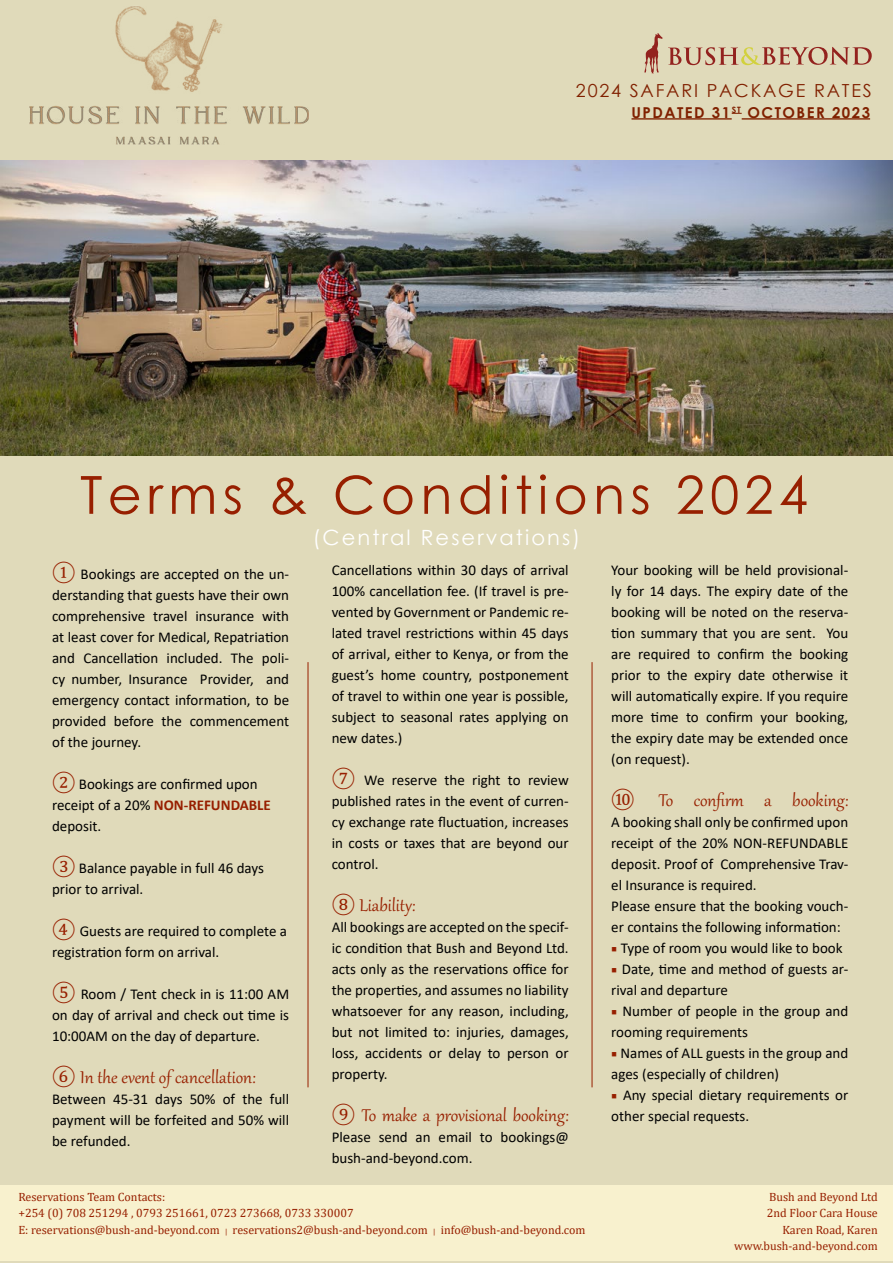
<style>
.page{position:relative;width:893px;height:1263px;background:#e0daba}
.page>*{position:absolute;margin:0;border:0;box-sizing:border-box;transform-origin:0 0}
.t1{font:52.5px "Century Gothic";letter-spacing:.1em;color:#971f00}
.t2{font:21px "Gabriola";color:#971f00}
.t3{font:21px "Century Gothic";letter-spacing:.1em;color:#fff}
.t4{font:18px "Century Gothic";letter-spacing:.1em;color:#802000}
.t5{font:15px/21px "Calibri";color:#000}
.t6{font:700 15px "Century Gothic";letter-spacing:.1em;color:#802000}
.t7{font:12px/16.5px "Cambria";color:#971f00}
.s1{font-family:"Cambria";font-size:19.5px;color:#971f00}
.s2{font-weight:700;color:#971f00}
.s3{font-family:"Cambria";font-size:19.5px}
.s4{font-family:"Minion Pro";color:#971f00}
.s5{font-size:7.5px}
</style>
<div class="page">
<hr style="left:308px;top:662px;width:1px;height:425px;background:#971f00">
<hr style="left:592px;top:662px;width:1px;height:425px;background:#971f00">
<img style="left:29px;top:6px;width:280px;height:139px">
<img style="left:0;top:161px;width:893px;height:295px">
<div style="left:0;top:1185px;width:893px;height:76px;background:#f8f1ce"></div>
<svg style="left:644px;top:33px;width:228px;height:40px"></svg>
<hr style="left:631px;top:118px;width:101px;height:2px;background:#802000">
<hr style="left:742px;top:118px;width:128px;height:2px;background:#802000">
<p class="t4" style="left:576px;top:78px;width:297px">2024 SAFARI PACKAGE RATES</p>
<p class="t6" style="left:631px;top:101px;width:240px">UPDATED 31<sup>ST</sup> OCTOBER 2023</p>
<h1 class="t1" style="left:80px;top:458px;width:729px">Terms &amp; Conditions 2024</h1>
<h2 class="t3" style="left:313px;top:523px;width:269px">(Central Reservations)</h2>
<p class="t5" style="left:52px;top:563px;width:239px;text-align:justify"><span class="s1">①</span> Bookings are accepted on the un&shy;derstanding that guests have their own comprehensive travel insurance with at least cover for Medical, Repatriation and Cancellation included. The poli&shy;cy number, Insurance Provider, and emergency contact information, to be provided before the commencement of the journey.</p>
<p class="t5" style="left:52px;top:773px;width:220px"><span class="s1">②</span> Bookings are confirmed upon receipt of a 20% <span class="s2">NON-REFUNDABLE </span>deposit.</p>
<p class="t5" style="left:52px;top:857px;width:213px"><span class="s1">③</span> Balance payable in full 46 days prior to arrival.</p>
<p class="t5" style="left:52px;top:920px;width:236px"><span class="s1">④</span> Guests are required to complete a registration form on arrival.</p>
<p class="t5" style="left:52px;top:983px;width:239px;text-align:justify"><span class="s1">⑤</span> Room / Tent check in is 11:00 AM on day of arrival and check out time is 10:00AM on the day of departure.</p>
<h2 class="t2" style="left:52px;top:1063px;width:205px"><span class="s3">⑥</span> In the event of cancellation:</h2>
<p class="t5" style="left:52px;top:1088px;width:239px;text-align:justify">Between 45-31 days 50% of the full payment will be forfeited and 50% will be refunded.</p>
<p class="t5" style="left:332px;top:559px;width:239px;text-align:justify">Cancellations within 30 days of arrival 100% cancellation fee. (If travel is pre&shy;vented by Government or Pandemic re&shy;lated travel restrictions within 45 days of arrival, either to Kenya, or from the guest’s home country, postponement of travel to within one year is possible, subject to seasonal rates applying on new dates.)</p>
<p class="t5" style="left:332px;top:769px;width:239px;text-align:justify"><span class="s1">⑦</span> We reserve the right to review published rates in the event of curren&shy;cy exchange rate fluctuation, increases in costs or taxes that are beyond our control.</p>
<h2 class="t2" style="left:332px;top:891px;width:85px"><span class="s3">⑧</span> Liability:</h2>
<p class="t5" style="left:332px;top:916px;width:239px;text-align:justify">All bookings are accepted on the specif&shy;ic condition that Bush and Beyond Ltd. acts only as the reservations office for the properties, and assumes no liability whatsoever for any reason, including, but not limited to: injuries, damages, loss, accidents or delay to person or property.</p>
<h2 class="t2" style="left:332px;top:1101px;width:239px"><span class="s3">⑨</span> To make a provisional booking:</h2>
<p class="t5" style="left:332px;top:1126px;width:239px">Please send an email to bookings@ bush-and-beyond.com.</p>
<p class="t5" style="left:611px;top:559px;width:239px;text-align:justify">Your booking will be held provisional&shy;ly for 14 days. The expiry date of the booking will be noted on the reserva&shy;tion summary that you are sent. You are required to confirm the booking prior to the expiry date otherwise it will automatically expire. If you require more time to confirm your booking, the expiry date may be extended once (on request).</p>
<h2 class="t2" style="left:611px;top:786px;width:239px"><span class="s3">⑩</span> To confirm a booking:</h2>
<p class="t5" style="left:611px;top:811px;width:239px">A booking shall only be confirmed upon receipt of the 20% NON-REFUNDABLE deposit. Proof of Comprehensive Trav&shy;el Insurance is required.<br>Please ensure that the booking vouch&shy;er contains the following information:</p>
<p class="t5" style="left:611px;top:937px;width:233px"><span class="s4">■</span> Type of room you would like to book</p>
<p class="t5" style="left:611px;top:958px;width:239px"><span class="s4">■</span> Date, time and method of guests ar&shy;rival and departure</p>
<p class="t5" style="left:611px;top:1000px;width:239px"><span class="s4">■</span> Number of people in the group and rooming requirements</p>
<p class="t5" style="left:611px;top:1042px;width:239px"><span class="s4">■</span> Names of ALL guests in the group and ages (especially of children)</p>
<p class="t5" style="left:611px;top:1084px;width:239px"><span class="s4">■</span> Any special dietary requirements or other special requests.</p>
<p class="t7" style="left:18px;top:1188px;width:569px">Reservations Team Contacts:<br>+254 (0) 708 251294 , 0793 251661, 0723 273668, 0733 330007<br>E: reservations@bush-and-beyond.com <span class="s5">|</span> reservations2@bush-and-beyond.com <span class="s5">|</span> info@bush-and-beyond.com</p>
<p class="t7" style="left:734px;top:1188px;width:145px;text-align:right">Bush and Beyond Ltd<br>2nd Floor Cara House<br>Karen Road, Karen www.bush-and-beyond.com</p>
</div>
